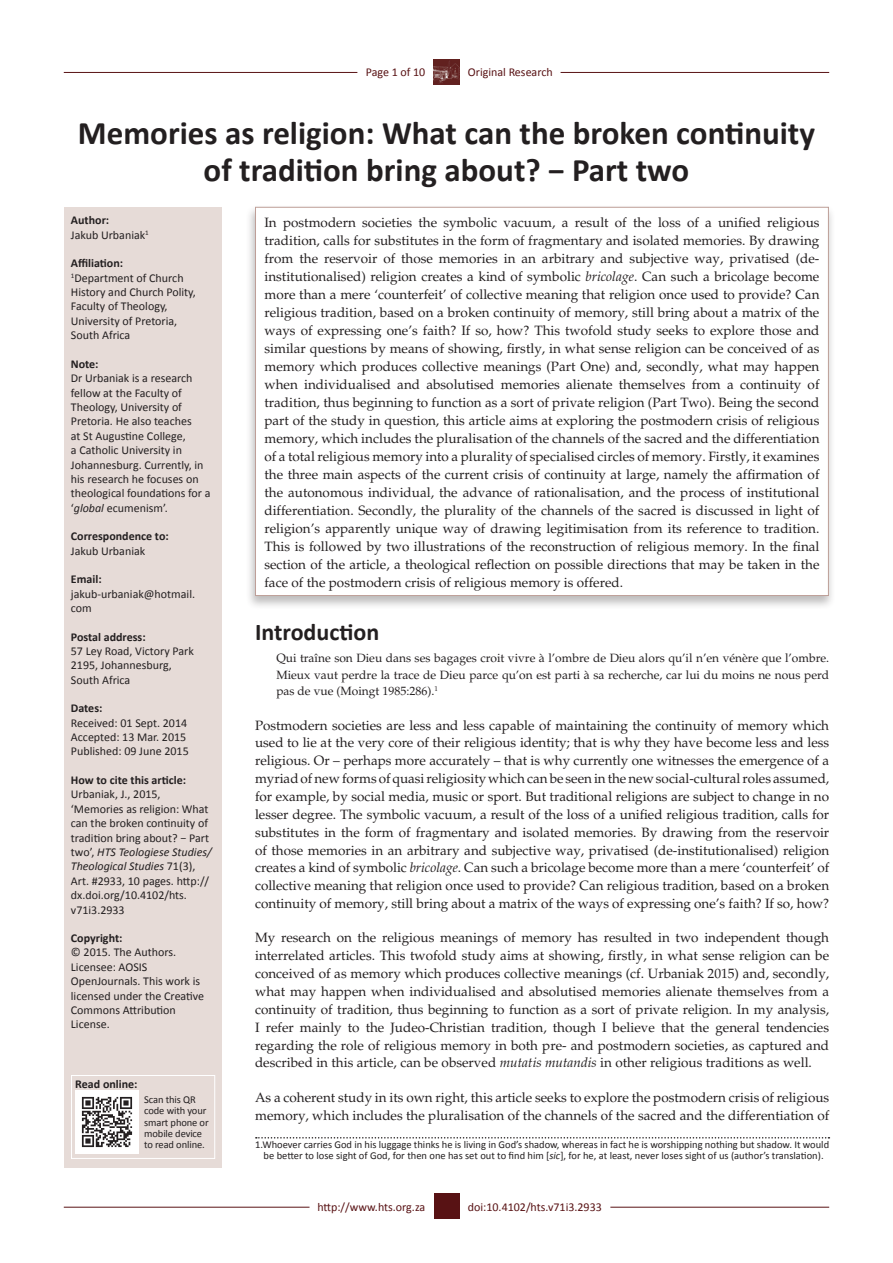
<style>
.page{position:relative;width:893px;height:1263px;background:#fff}
.page>*{position:absolute;margin:0;border:0;box-sizing:border-box;transform-origin:0 0}
.Article_Title{font:700 33px/37.5px "Calibri";color:#231f20;text-align:center}
._1{font:700 24px "Calibri";color:#231f20}
.Text{font:13.5px/17.9px "Palatino";color:#231f20;text-align:justify}
.Abstract_Text{font:13.5px/18px "Palatino";color:#231f20;text-align:justify}
.Sidebar_text{font:12px/14.4px "Calibri";color:#231f20}
.Quote_First{font:12px/16.5px "Palatino";color:#231f20;text-align:justify}
.Sidebar_head{font:700 12px "Calibri";color:#231f20}
.RRH_Bottom{font:12px "Calibri";color:#581214}
.LRH_Bottom{font:12px "Calibri";letter-spacing:-.005em;color:#581214}
.RRH{font:12px "Calibri";color:#581214}
.LRH{font:12px "Calibri";color:#581214}
.Footnote_List_First{font:10.5px/10.5px "Calibri";color:#231f20;text-align:center}
.Sidebar_text-2{font:10.5px/11.2px "Calibri";letter-spacing:-.01em;color:#231f20}
.s1{font-style:italic}
</style>
<div class="page">
<hr style="left:64px;top:1207px;width:245px;height:1px;background:#581214">
<hr style="left:610px;top:1207px;width:219px;height:1px;background:#581214">
<hr style="left:64px;top:72px;width:293px;height:1px;background:#581214">
<hr style="left:561px;top:72px;width:268px;height:1px;background:#581214">
<img style="left:434px;top:59px;width:25px;height:26px">
<div style="left:434px;top:1193px;width:25px;height:26px;background:#581214"></div>
<div style="left:65px;top:207px;width:157px;height:960px;background:#e6dbd7"></div>
<div style="left:246px;top:204px;width:590px;height:406px;background:#231f20;opacity:.3"></div>
<div style="left:255px;top:207px;width:573px;height:388px;background:#fff"></div>
<div style="left:71px;top:1075px;width:144px;height:84px;border:1px solid #fff"></div>
<img style="left:75px;top:1091px;width:63px;height:63px">
<svg style="left:256px;top:1137px;width:573px;height:1px"></svg>
<p class="LRH" style="left:366px;top:65px;width:61px">Page 1 of 10</p>
<p class="RRH" style="left:468px;top:65px;width:86px">Original Research</p>
<p class="Article_Title" style="left:78px;top:113px;width:739px">Memories as religion: What can the broken continuity of tradition bring about? − Part two</p>
<p class="Abstract_Text" style="left:264px;top:213px;width:557px">In postmodern societies the symbolic vacuum, a result of the loss of a unified religious tradition, calls for substitutes in the form of fragmentary and isolated memories. By drawing from the reservoir of those memories in an arbitrary and subjective way, privatised (de&shy;institutionalised) religion creates a kind of symbolic <span class="s1">bricolage</span>. Can such a bricolage become more than a mere ‘counterfeit’ of collective meaning that religion once used to provide? Can religious tradition, based on a broken continuity of memory, still bring about a matrix of the ways of expressing one’s faith? If so, how? This twofold study seeks to explore those and similar questions by means of showing, firstly, in what sense religion can be conceived of as memory which produces collective meanings (Part One) and, secondly, what may happen when individualised and absolutised memories alienate themselves from a continuity of tradition, thus beginning to function as a sort of private religion (Part Two). Being the second part of the study in question, this article aims at exploring the postmodern crisis of religious memory, which includes the pluralisation of the channels of the sacred and the differentiation of a total religious memory into a plurality of specialised circles of memory. Firstly, it examines the three main aspects of the current crisis of continuity at large, namely the affirmation of the autonomous individual, the advance of rationalisation, and the process of institutional differentiation. Secondly, the plurality of the channels of the sacred is discussed in light of religion’s apparently unique way of drawing legitimisation from its reference to tradition.<br>This is followed by two illustrations of the reconstruction of religious memory. In the final section of the article, a theological reflection on possible directions that may be taken in the face of the postmodern crisis of religious memory is offered.</p>
<p class="Sidebar_head" style="left:71px;top:213px;width:40px">Author:</p>
<p class="Sidebar_text" style="left:71px;top:228px;width:79px">Jakub Urbaniak<sup>1</sup></p>
<p class="Sidebar_head" style="left:71px;top:256px;width:54px">Affiliation:</p>
<p class="Sidebar_text" style="left:71px;top:270px;width:126px"><sup>1</sup>Department of Church<br>History and Church Polity,<br>Faculty of Theology,<br>University of Pretoria,<br>South Africa</p>
<p class="Sidebar_head" style="left:71px;top:356px;width:29px">Note:</p>
<p class="Sidebar_text" style="left:71px;top:371px;width:141px">Dr Urbaniak is a research fellow at the Faculty of<br>Theology, University of<br>Pretoria. He also teaches<br>at St Augustine College,<br>a Catholic University in<br>Johannesburg. Currently, in his research he focuses on theological foundations for a ‘<span class="s1">global</span> ecumenism’.</p>
<p class="Sidebar_head" style="left:71px;top:529px;width:99px">Correspondence to:</p>
<p class="Sidebar_text" style="left:71px;top:543px;width:76px">Jakub Urbaniak</p>
<p class="Sidebar_head" style="left:71px;top:572px;width:32px">Email:</p>
<p class="Sidebar_text" style="left:71px;top:586px;width:126px">jakub-urbaniak@hotmail. com</p>
<p class="Sidebar_head" style="left:71px;top:629px;width:76px">Postal address:</p>
<p class="Sidebar_text" style="left:71px;top:644px;width:124px">57 Ley Road, Victory Park<br>2195, Johannesburg,<br>South Africa</p>
<p class="Sidebar_head" style="left:71px;top:701px;width:33px">Dates:</p>
<p class="Sidebar_text" style="left:71px;top:715px;width:118px">Received: 01 Sept. 2014</p>
<p class="Sidebar_text" style="left:71px;top:730px;width:117px">Accepted: 13 Mar. 2015</p>
<p class="Sidebar_text" style="left:71px;top:744px;width:119px">Published: 09 June 2015</p>
<p class="Sidebar_head" style="left:71px;top:772px;width:117px">How to cite this article:</p>
<p class="Sidebar_text" style="left:71px;top:787px;width:142px">Urbaniak, J., 2015, ‘Memories as religion: What can the broken continuity of tradition bring about? − Part two’, <span class="s1">HTS Teologiese Studies/<br>Theological Studies</span> 71(3),<br>Art. #2933, 10 pages. http:// dx.doi.org/10.4102/hts. v71i3.2933</p>
<p class="Sidebar_head" style="left:71px;top:931px;width:53px">Copyright:</p>
<p class="Sidebar_text" style="left:71px;top:945px;width:135px">© 2015. The Authors.<br>Licensee: AOSIS<br>OpenJournals. This work is licensed under the Creative<br>Commons Attribution<br>License.</p>
<p class="_1" style="left:255px;top:617px;width:126px">Introduction</p>
<p class="Quote_First" style="left:276px;top:650px;width:554px">Qui traîne son Dieu dans ses bagages croit vivre à l’ombre de Dieu alors qu’il n’en vénère que l’ombre.<br>Mieux vaut perdre la trace de Dieu parce qu’on est parti à sa recherche, car lui du moins ne nous perd pas de vue (Moingt 1985:286).<sup>1</sup></p>
<p class="Text" style="left:255px;top:716px;width:576px">Postmodern societies are less and less capable of maintaining the continuity of memory which used to lie at the very core of their religious identity; that is why they have become less and less religious. Or – perhaps more accurately – that is why currently one witnesses the emergence of a myriad of new forms of quasi religiosity which can be seen in the new social-cultural roles assumed, for example, by social media, music or sport. But traditional religions are subject to change in no lesser degree. The symbolic vacuum, a result of the loss of a unified religious tradition, calls for substitutes in the form of fragmentary and isolated memories. By drawing from the reservoir of those memories in an arbitrary and subjective way, privatised (de-institutionalised) religion creates a kind of symbolic <span class="s1">bricolage</span>. Can such a bricolage become more than a mere ‘counterfeit’ of collective meaning that religion once used to provide? Can religious tradition, based on a broken continuity of memory, still bring about a matrix of the ways of expressing one’s faith? If so, how?</p>
<p class="Text" style="left:255px;top:929px;width:576px">My research on the religious meanings of memory has resulted in two independent though interrelated articles. This twofold study aims at showing, firstly, in what sense religion can be conceived of as memory which produces collective meanings (cf. Urbaniak 2015) and, secondly, what may happen when individualised and absolutised memories alienate themselves from a continuity of tradition, thus beginning to function as a sort of private religion. In my analysis, I refer mainly to the Judeo-Christian tradition, though I believe that the general tendencies regarding the role of religious memory in both pre- and postmodern societies, as captured and described in this article, can be observed <span class="s1">mutatis mutandis</span> in other religious traditions as well.</p>
<p class="Text" style="left:255px;top:1088px;width:576px">As a coherent study in its own right, this article seeks to explore the postmodern crisis of religious memory, which includes the pluralisation of the channels of the sacred and the differentiation of</p>
<p class="Footnote_List_First" style="left:255px;top:1139px;width:576px">1.Whoever carries God in his luggage thinks he is living in God’s shadow, whereas in fact he is worshipping nothing but shadow. It would be better to lose sight of God, for then one has set out to find him [<span class="s1">sic</span>], for he, at least, never loses sight of us (author’s translation).</p>
<p class="Sidebar_head" style="left:75px;top:1077px;width:64px">Read online:</p>
<p class="Sidebar_text-2" style="left:144px;top:1094px;width:66px">Scan this QR code with your smart phone or mobile device to read online.</p>
<p class="LRH_Bottom" style="left:317px;top:1199px;width:109px">http://www.hts.org.za</p>
<p class="RRH_Bottom" style="left:468px;top:1199px;width:136px">doi:10.4102/hts.v71i3.2933</p>
</div>
